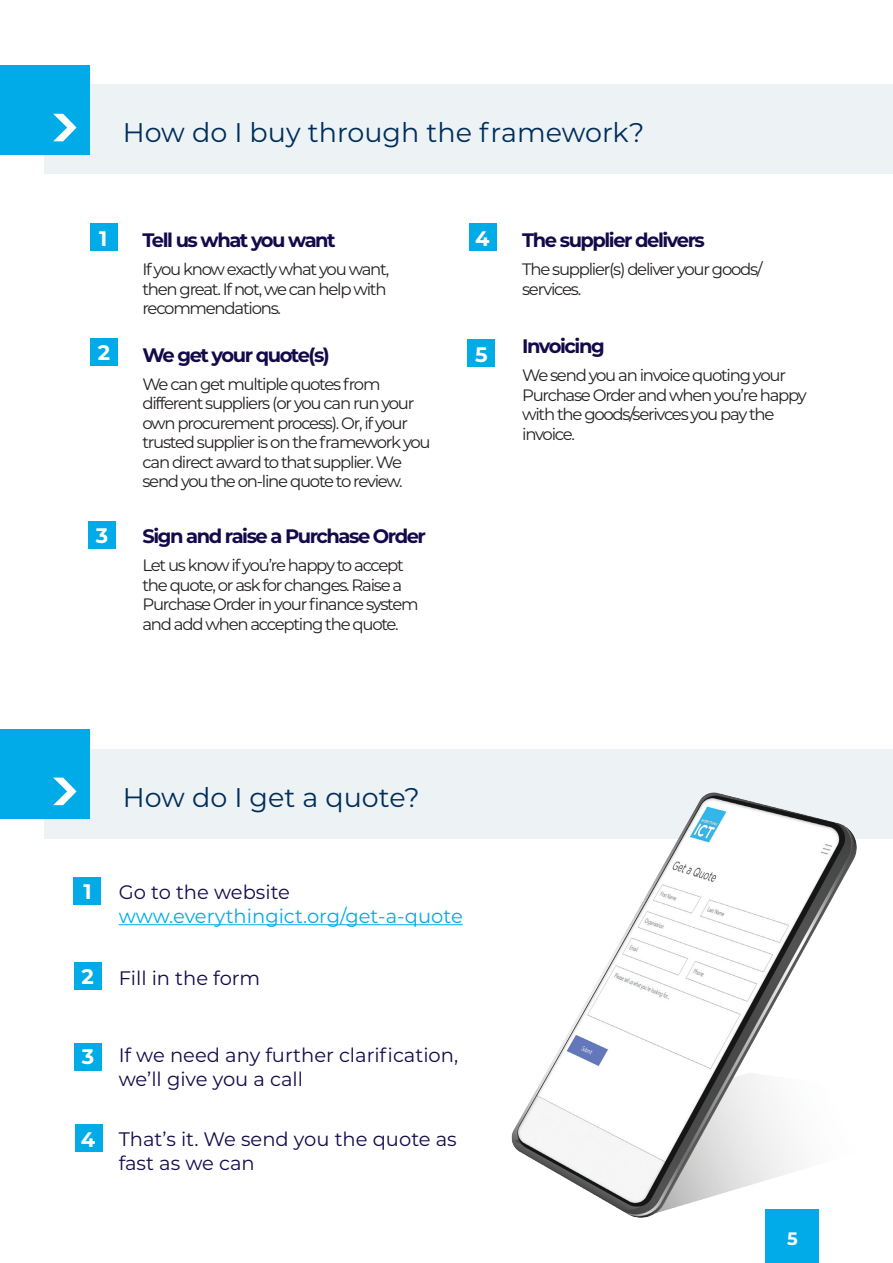
<style>
.page{position:relative;width:893px;height:1263px;background:#fff}
.page>*{position:absolute;margin:0;border:0;box-sizing:border-box;transform-origin:0 0}
.t1{font:27px "Montserrat";color:#002d5a}
.BODY_COPY{font:700 21px "Montserrat";color:#fff}
.subtitle{font:19.5px/24px "Montserrat";color:#140a4a}
.subtitle-2{font:700 19.5px "Montserrat";letter-spacing:-.075em;color:#140a4a}
.subtitle-3{font:19.5px/24px "Montserrat";color:#00abe7}
.BODY_COPY-2{font:700 19.5px "Montserrat";letter-spacing:-.075em;color:#140a4a}
.t2{font:700 18px "Montserrat";color:#fff}
.BODY_COPY-3{font:16.5px/19.5px "Montserrat";letter-spacing:-.075em;color:#231f20}
.s1{color:#140a4a}
</style>
<div class="page">
<div style="left:45px;top:84px;width:848px;height:90px;background:#edf3f5"></div>
<div style="left:90px;top:224px;width:28px;height:27px;background:#00abe7"></div>
<div style="left:90px;top:338px;width:28px;height:28px;background:#00abe7"></div>
<div style="left:88px;top:521px;width:28px;height:28px;background:#00abe7"></div>
<div style="left:469px;top:223px;width:28px;height:28px;background:#00abe7"></div>
<div style="left:468px;top:339px;width:27px;height:28px;background:#00abe7"></div>
<div style="left:0;top:65px;width:89px;height:89px;background:#00abe7"></div>
<svg style="left:53px;top:114px;width:24px;height:27px"></svg>
<div style="left:45px;top:749px;width:848px;height:89px;background:#edf3f5"></div>
<hr style="left:119px;top:924px;width:344px;height:1px;background:#00abe7">
<div style="left:73px;top:877px;width:28px;height:27px;background:#00abe7"></div>
<div style="left:74px;top:962px;width:28px;height:27px;background:#00abe7"></div>
<div style="left:75px;top:1124px;width:28px;height:28px;background:#00abe7"></div>
<div style="left:0;top:729px;width:89px;height:89px;background:#00abe7"></div>
<svg style="left:53px;top:778px;width:24px;height:27px"></svg>
<img style="left:493px;top:792px;width:400px;height:471px">
<div style="left:74px;top:1043px;width:28px;height:28px;background:#00abe7"></div>
<p class="t1" style="left:123px;top:114px;width:523px">How do I buy through the framework?</p>
<p class="BODY_COPY" style="left:99px;top:224px;width:10px">1</p>
<p class="BODY_COPY" style="left:98px;top:337px;width:14px">2</p>
<p class="BODY_COPY" style="left:96px;top:520px;width:14px">3</p>
<p class="subtitle-2" style="left:142px;top:226px;width:195px">Tell us what you want</p>
<p class="BODY_COPY-3" style="left:142px;top:259px;width:248px">If you know exactly what you want, then great. If not, we can help with recommendations.</p>
<p class="subtitle-2" style="left:142px;top:341px;width:189px">We get your quote(s)</p>
<p class="BODY_COPY-3" style="left:142px;top:374px;width:290px">We can get multiple quotes from different suppliers (or you can run your own procurement process). Or, if your trusted supplier is on the framework you can direct award to that supplier. We send you the on-line quote to review.</p>
<p class="BODY_COPY-2" style="left:142px;top:522px;width:285px">Sign and raise a Purchase Order</p>
<p class="BODY_COPY-3" style="left:142px;top:555px;width:278px">Let us know if you’re happy to accept the quote, or ask for changes. Raise a Purchase Order in your finance system and add when accepting the quote.</p>
<p class="BODY_COPY" style="left:475px;top:223px;width:16px">4</p>
<p class="BODY_COPY" style="left:475px;top:339px;width:14px">5</p>
<p class="subtitle-2" style="left:522px;top:226px;width:184px">The supplier delivers</p>
<p class="BODY_COPY-3" style="left:522px;top:259px;width:242px">The supplier(s) deliver your goods/ services.</p>
<p class="subtitle-2" style="left:522px;top:332px;width:84px">Invoicing</p>
<p class="BODY_COPY-3" style="left:522px;top:365px;width:286px">We send you an invoice quoting your<br>Purchase Order and when you’re happy with the goods/serivces you pay the invoice.</p>
<p class="t1" style="left:123px;top:778px;width:298px">How do I get a quote?</p>
<p class="BODY_COPY" style="left:83px;top:877px;width:10px">1</p>
<p class="subtitle-3" style="left:119px;top:879px;width:346px"><span class="s1">Go to the website </span>www.everythingict.org/get-a-quote</p>
<p class="BODY_COPY" style="left:81px;top:962px;width:14px">2</p>
<p class="subtitle" style="left:119px;top:965px;width:143px">Fill in the form</p>
<p class="BODY_COPY" style="left:82px;top:1041px;width:14px">3</p>
<p class="subtitle" style="left:119px;top:1042px;width:341px">If we need any further clarification, we’ll give you a call</p>
<p class="BODY_COPY" style="left:81px;top:1124px;width:16px">4</p>
<p class="subtitle" style="left:119px;top:1126px;width:340px">That’s it. We send you the quote as fast as we can</p>
<p class="t2" style="left:787px;top:1225px;width:12px">5</p>
</div>
